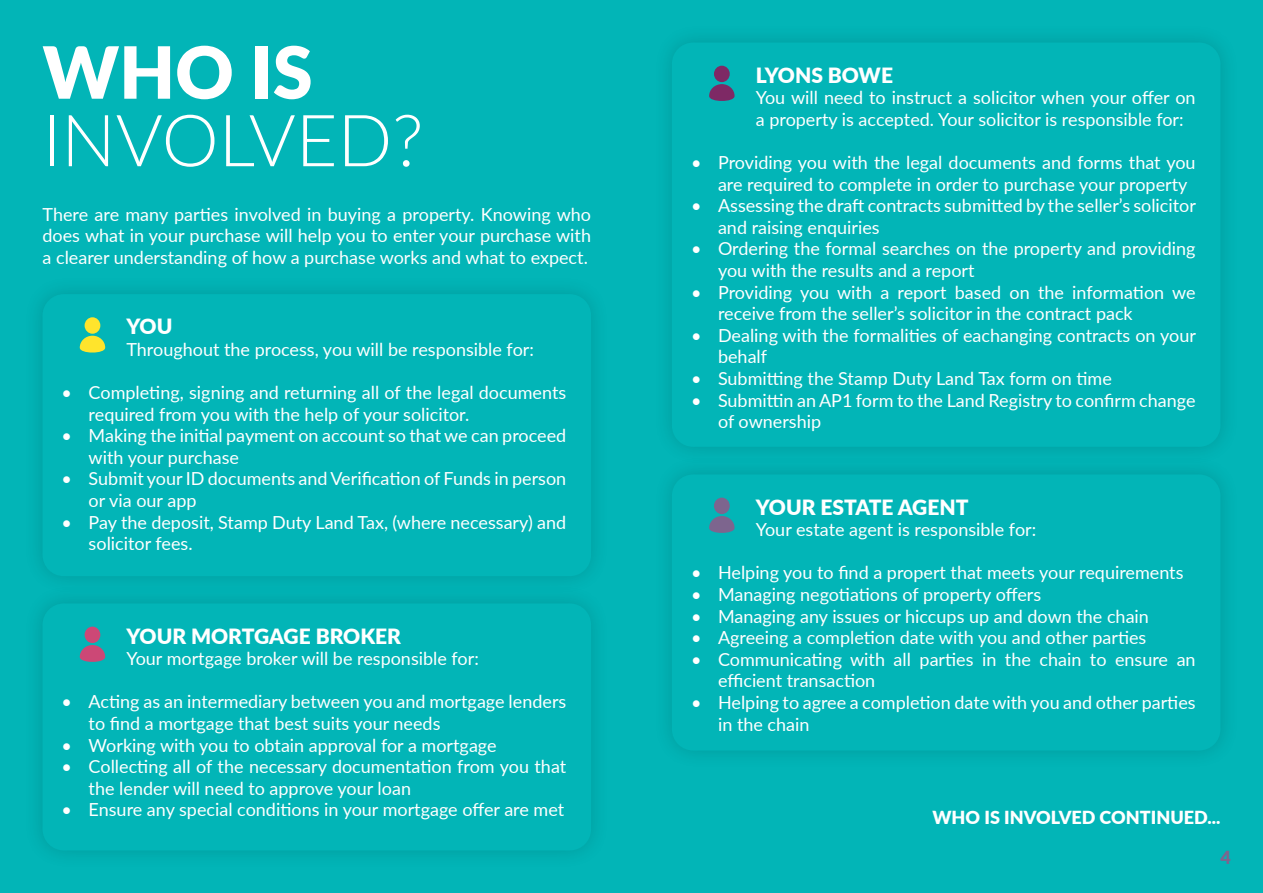
<style>
.page{position:relative;width:1263px;height:893px;background:#02b5b7}
.page>*{position:absolute;margin:0;border:0;box-sizing:border-box;transform-origin:0 0}
.t1{font:300 72px "Lato";color:#fff}
.t2{font:900 72px "Lato";color:#fff}
.t3{font:900 21px "Lato";color:#fff}
.t4{font:18px/21.6px "Lato";color:#fff}
.t5{font:900 18px "Lato";color:#fff}
.t6{font:900 18px "Lato";color:#7d658e}
</style>
<div class="page">
<div style="left:22px;top:274px;width:589px;height:322px;background:#01b0b2"></div>
<div style="left:43px;top:294px;width:548px;height:282px;background:#02b5b7;border-radius:21px"></div>
<div style="left:22px;top:583px;width:589px;height:287px;background:#01b1b3"></div>
<div style="left:43px;top:603px;width:548px;height:247px;background:#02b5b7;border-radius:21px"></div>
<div style="left:652px;top:454px;width:588px;height:316px;background:#01b0b2"></div>
<div style="left:672px;top:474px;width:548px;height:276px;background:#02b5b7;border-radius:21px"></div>
<div style="left:652px;top:22px;width:588px;height:445px;background:#01b1b3"></div>
<div style="left:672px;top:43px;width:548px;height:404px;background:#02b5b7;border-radius:21px"></div>
<div style="left:85px;top:317px;width:15px;height:17px;background:#ffe42c;border-radius:50%"></div>
<svg style="left:80px;top:336px;width:25px;height:17px"></svg>
<div style="left:85px;top:627px;width:15px;height:16px;background:#cc4876;border-radius:50%"></div>
<svg style="left:80px;top:645px;width:25px;height:17px"></svg>
<div style="left:714px;top:498px;width:16px;height:16px;background:#7d658e;border-radius:50%"></div>
<svg style="left:709px;top:516px;width:25px;height:17px"></svg>
<div style="left:714px;top:66px;width:16px;height:16px;background:#7e2965;border-radius:50%"></div>
<svg style="left:709px;top:84px;width:25px;height:17px"></svg>
<p class="t2" style="left:43px;top:18px;width:272px">WHO IS</p>
<p class="t1" style="left:43px;top:90px;width:382px">INVOLVED?</p>
<p class="t4" style="left:43px;top:203px;width:550px;text-align:justify">There are many parties involved in buying a property. Knowing who does what in your purchase will help you to enter your purchase with a clearer understanding of how a purchase works and what to expect.</p>
<p class="t3" style="left:126px;top:311px;width:47px">YOU</p>
<p class="t4" style="left:126px;top:338px;width:409px">Throughout the process, you will be responsible for:</p>
<p class="t4" style="left:89px;top:381px;width:479px;text-indent:-27px">• Completing, signing and returning all of the legal documents required from you with the help of your solicitor.</p>
<p class="t4" style="left:89px;top:424px;width:479px;text-indent:-27px">• Making the initial payment on account so that we can proceed with your purchase</p>
<p class="t4" style="left:89px;top:467px;width:479px;text-indent:-27px">• Submit your ID documents and Verification of Funds in person or via our app</p>
<p class="t4" style="left:89px;top:510px;width:479px;text-indent:-27px">• Pay the deposit, Stamp Duty Land Tax, (where necessary) and solicitor fees.</p>
<p class="t3" style="left:126px;top:620px;width:276px">YOUR MORTGAGE BROKER</p>
<p class="t4" style="left:126px;top:647px;width:354px">Your mortgage broker will be responsible for:</p>
<p class="t4" style="left:89px;top:690px;width:479px;text-indent:-27px">• Acting as an intermediary between you and mortgage lenders to find a mortgage that best suits your needs</p>
<p class="t4" style="left:62px;top:733px;width:436px">• Working with you to obtain approval for a mortgage</p>
<p class="t4" style="left:89px;top:755px;width:479px;text-indent:-27px">• Collecting all of the necessary documentation from you that the lender will need to approve your loan</p>
<p class="t4" style="left:62px;top:798px;width:504px">• Ensure any special conditions in your mortgage offer are met</p>
<p class="t3" style="left:756px;top:59px;width:139px">LYONS BOWE</p>
<p class="t4" style="left:756px;top:86px;width:441px">You will need to instruct a solicitor when your offer on a property is accepted. Your solicitor is responsible for:</p>
<p class="t4" style="left:718px;top:151px;width:479px;text-indent:-27px">• Providing you with the legal documents and forms that you are required to complete in order to purchase your property</p>
<p class="t4" style="left:718px;top:194px;width:479px;text-indent:-27px">• Assessing the draft contracts submitted by the seller’s solicitor and raising enquiries</p>
<p class="t4" style="left:718px;top:237px;width:479px;text-indent:-27px">• Ordering the formal searches on the property and providing you with the results and a report</p>
<p class="t4" style="left:718px;top:280px;width:479px;text-indent:-27px">• Providing you with a report based on the information we receive from the seller’s solicitor in the contract pack</p>
<p class="t4" style="left:718px;top:324px;width:479px;text-indent:-27px">• Dealing with the formalities of eachanging contracts on your behalf</p>
<p class="t4" style="left:691px;top:367px;width:422px">• Submitting the Stamp Duty Land Tax form on time</p>
<p class="t4" style="left:718px;top:388px;width:479px;text-indent:-27px">• Submittin an AP1 form to the Land Registry to confirm change of ownership</p>
<p class="t3" style="left:756px;top:491px;width:214px">YOUR ESTATE AGENT</p>
<p class="t4" style="left:756px;top:518px;width:282px">Your estate agent is responsible for:</p>
<p class="t4" style="left:691px;top:561px;width:494px">• Helping you to find a propert that meets your requirements</p>
<p class="t4" style="left:691px;top:583px;width:352px">• Managing negotiations of property offers</p>
<p class="t4" style="left:691px;top:604px;width:459px">• Managing any issues or hiccups up and down the chain</p>
<p class="t4" style="left:691px;top:626px;width:457px">• Agreeing a completion date with you and other parties</p>
<p class="t4" style="left:718px;top:648px;width:479px;text-indent:-27px">• Communicating with all parties in the chain to ensure an efficient transaction</p>
<p class="t4" style="left:718px;top:691px;width:479px;text-indent:-27px">• Helping to agree a completion date with you and other parties in the chain</p>
<p class="t5" style="left:932px;top:803px;width:289px">WHO IS INVOLVED CONTINUED...</p>
<p class="t6" style="left:1220px;top:844px;width:12px">4</p>
</div>
